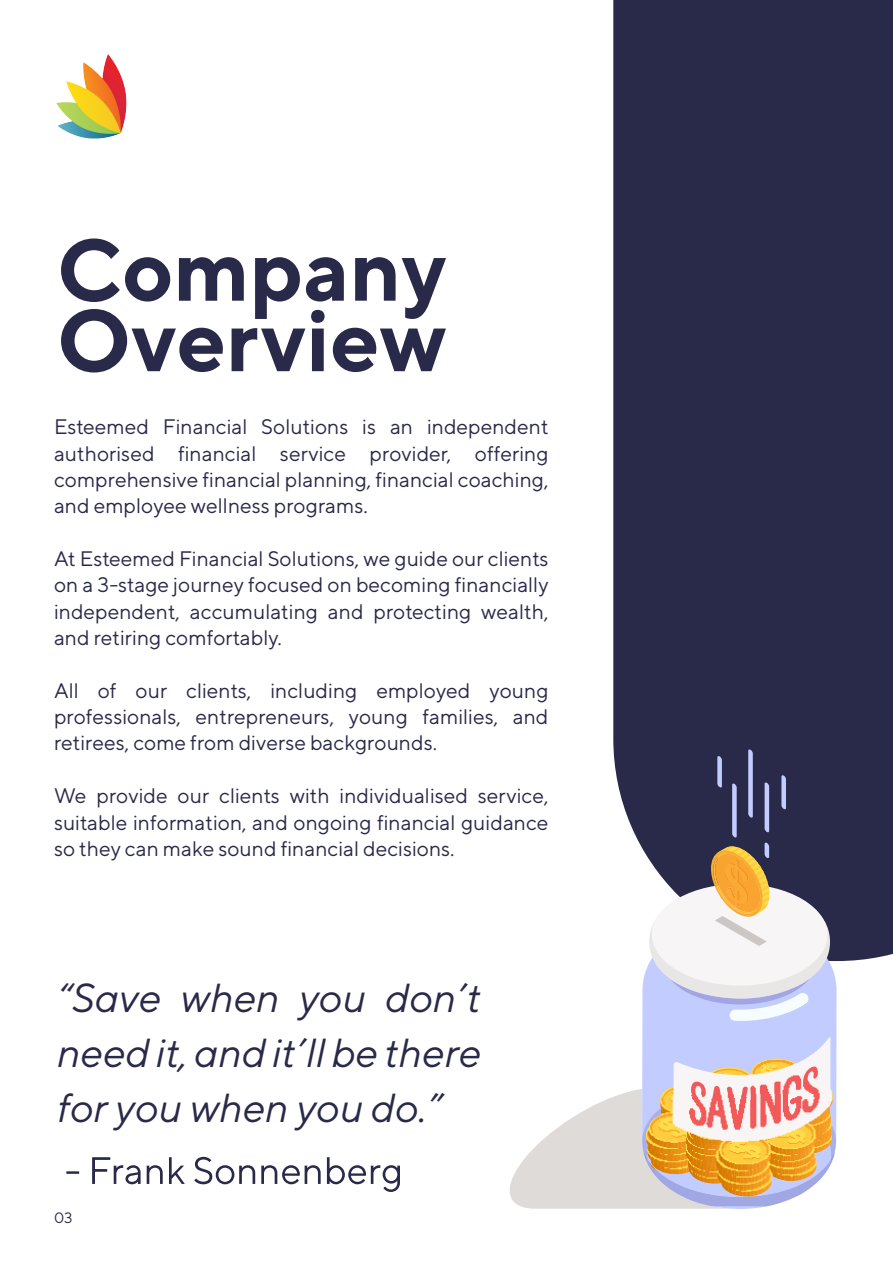
<style>
.page{position:relative;width:893px;height:1263px;background:#fff}
.page>*{position:absolute;margin:0;border:0;box-sizing:border-box;transform-origin:0 0}
.t1{font:700 87px/70.5px "TT Norms";color:#29294a}
.t2{font:italic 40.5px/55.1px "TT Norms";color:#29294a;text-align:justify}
.t3{font:21px/26.4px "TT Norms";color:#29294a;text-align:justify}
.t4{font:15px "TT Norms";color:#29294a}
</style>
<div class="page">
<div style="left:613px;top:0;width:280px;height:961px;background:#29294a"></div>
<svg style="left:66px;top:1157px;width:334px;height:35px"></svg>
<div style="left:642px;top:938px;width:194px;height:99px;background:#c2ccff"></div>
<svg style="left:643px;top:749px;width:193px;height:261px"></svg>
<svg style="left:509px;top:1037px;width:328px;height:172px"></svg>
<img style="left:642px;top:1093px;width:193px;height:113px">
<img style="left:729px;top:993px;width:104px;height:101px">
<img style="left:56px;top:54px;width:71px;height:85px">
<p class="t1" style="left:57px;top:233px;width:392px">Company<br>Overview</p>
<p class="t3" style="left:54px;top:413px;width:496px">Esteemed Financial Solutions is an independent authorised financial service provider, offering comprehensive financial planning, financial coaching, and employee wellness programs.</p>
<p class="t3" style="left:54px;top:545px;width:496px">At Esteemed Financial Solutions, we guide our clients on a 3-stage journey focused on becoming financially independent, accumulating and protecting wealth, and retiring comfortably.</p>
<p class="t3" style="left:54px;top:677px;width:496px">All of our clients, including employed young professionals, entrepreneurs, young families, and retirees, come from diverse backgrounds.</p>
<p class="t3" style="left:54px;top:782px;width:496px">We provide our clients with individualised service, suitable information, and ongoing financial guidance so they can make sound financial decisions.</p>
<p class="t2" style="left:57px;top:970px;width:425px">“Save when you don’t need it, and it’ll be there for you when you do.”</p>
<p class="t4" style="left:54px;top:1209px;width:20px">03</p>
</div>
